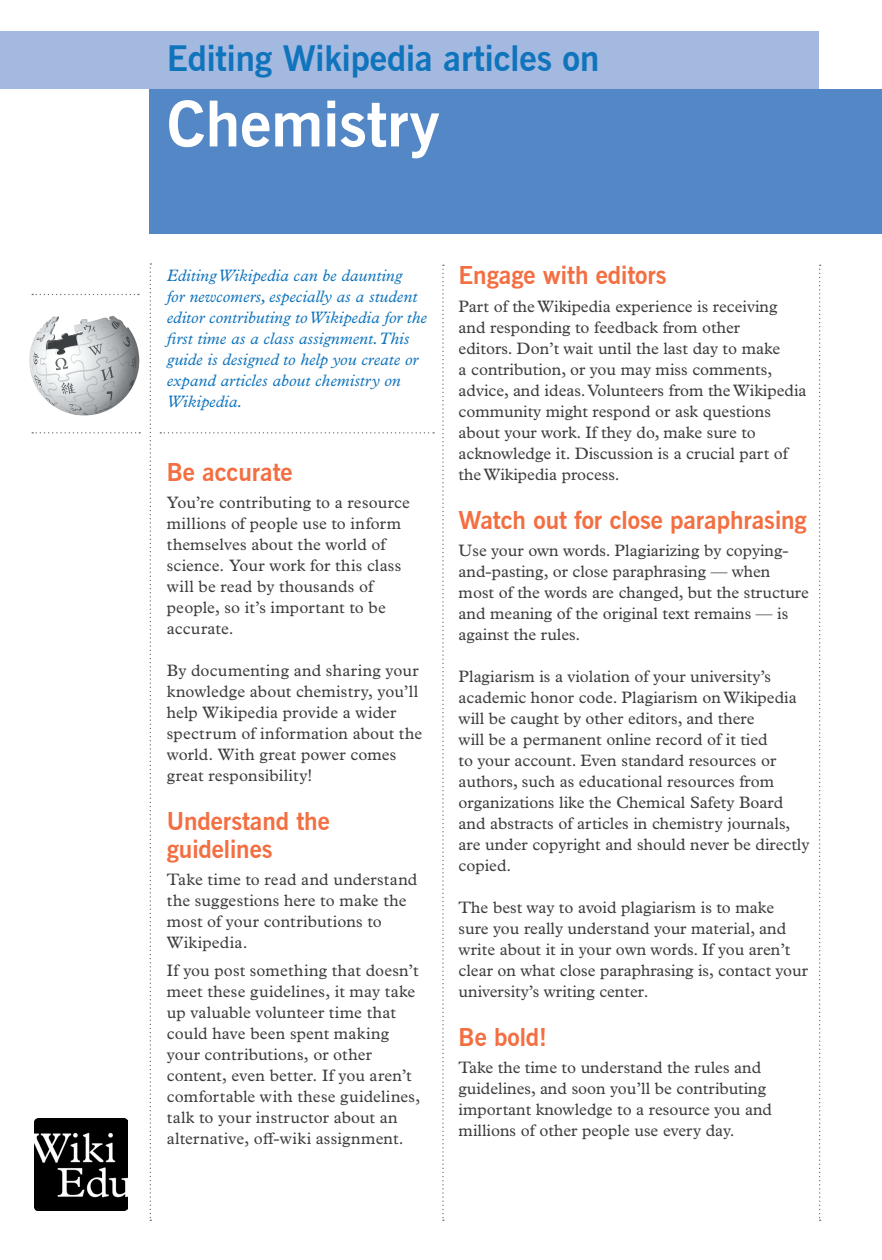
<style>
.page{position:relative;width:882px;height:1260px;background:#fff}
.page>*{position:absolute;margin:0;border:0;box-sizing:border-box;transform-origin:0 0}
.t1{font:700 63px "News Gothic BT";letter-spacing:-.005em;color:#fff}
.t2{font:700 35px "News Gothic BT";letter-spacing:-.005em;color:#1074bc}
.t3{font:700 24.5px/28px "News Gothic BT";letter-spacing:-.005em;color:#f36f42}
.t4{font:16.62px/21px "Plantin MT Std";color:#3e3e3f}
.t5{font:italic 16.62px/21px "Plantin MT Std";letter-spacing:.005em;color:#1074bc}
</style>
<div class="page">
<svg style="left:160px;top:432px;width:274px;height:1px"></svg>
<svg style="left:442px;top:265px;width:2px;height:956px"></svg>
<svg style="left:819px;top:265px;width:2px;height:956px"></svg>
<div style="left:150px;top:89px;width:732px;height:145px;background:#5487c6"></div>
<div style="left:0;top:32px;width:819px;height:57px;background:#a4b9df"></div>
<img style="left:35px;top:1118px;width:92px;height:93px">
<svg style="left:29px;top:316px;width:110px;height:100px"></svg>
<svg style="left:32px;top:294px;width:107px;height:1px"></svg>
<svg style="left:32px;top:432px;width:108px;height:1px"></svg>
<svg style="left:150px;top:263px;width:1px;height:958px"></svg>
<p class="t2" style="left:167px;top:37px;width:434px">Editing Wikipedia articles on</p>
<p class="t1" style="left:167px;top:86px;width:274px">Chemistry</p>
<p class="t5" style="left:167px;top:265px;width:262px">Editing Wikipedia can be daunting<br>for newcomers, especially as a student editor contributing to Wikipedia for the first time as a class assignment. This guide is designed to help you create or expand articles about chemistry on Wikipedia.</p>
<p class="t3" style="left:167px;top:458px;width:127px">Be accurate</p>
<p class="t4" style="left:167px;top:492px;width:245px">You’re contributing to a resource millions of people use to inform themselves about the world of science. Your work for this class will be read by thousands of people, so it’s important to be accurate.</p>
<p class="t4" style="left:167px;top:660px;width:257px">By documenting and sharing your knowledge about chemistry, you’ll help Wikipedia provide a wider spectrum of information about the world. With great power comes great responsibility!</p>
<p class="t3" style="left:167px;top:807px;width:165px">Understand the guidelines</p>
<p class="t4" style="left:167px;top:869px;width:252px">Take time to read and understand the suggestions here to make the most of your contributions to<br>Wikipedia.</p>
<p class="t4" style="left:167px;top:960px;width:255px">If you post something that doesn’t meet these guidelines, it may take up valuable volunteer time that could have been spent making your contributions, or other content, even better. If you aren’t comfortable with these guidelines, talk to your instructor about an alternative, off-wiki assignment.</p>
<p class="t3" style="left:459px;top:262px;width:210px">Engage with editors</p>
<p class="t4" style="left:459px;top:296px;width:349px">Part of the Wikipedia experience is receiving and responding to feedback from other<br>editors. Don’t wait until the last day to make<br>a contribution, or you may miss comments, advice, and ideas. Volunteers from the Wikipedia community might respond or ask questions about your work. If they do, make sure to acknowledge it. Discussion is a crucial part of the Wikipedia process.</p>
<p class="t3" style="left:459px;top:506px;width:350px">Watch out for close paraphrasing</p>
<p class="t4" style="left:459px;top:540px;width:352px">Use your own words. Plagiarizing by copying&shy;and-pasting, or close paraphrasing — when most of the words are changed, but the structure and meaning of the original text remains — is against the rules.</p>
<p class="t4" style="left:459px;top:666px;width:352px">Plagiarism is a violation of your university’s academic honor code. Plagiarism on Wikipedia will be caught by other editors, and there<br>will be a permanent online record of it tied<br>to your account. Even standard resources or authors, such as educational resources from organizations like the Chemical Safety Board and abstracts of articles in chemistry journals, are under copyright and should never be directly copied.</p>
<p class="t4" style="left:459px;top:897px;width:351px">The best way to avoid plagiarism is to make sure you really understand your material, and write about it in your own words. If you aren’t clear on what close paraphrasing is, contact your university’s writing center.</p>
<p class="t3" style="left:459px;top:1023px;width:90px">Be bold!</p>
<p class="t4" style="left:459px;top:1057px;width:315px">Take the time to understand the rules and guidelines, and soon you’ll be contributing important knowledge to a resource you and millions of other people use every day.</p>
</div>
